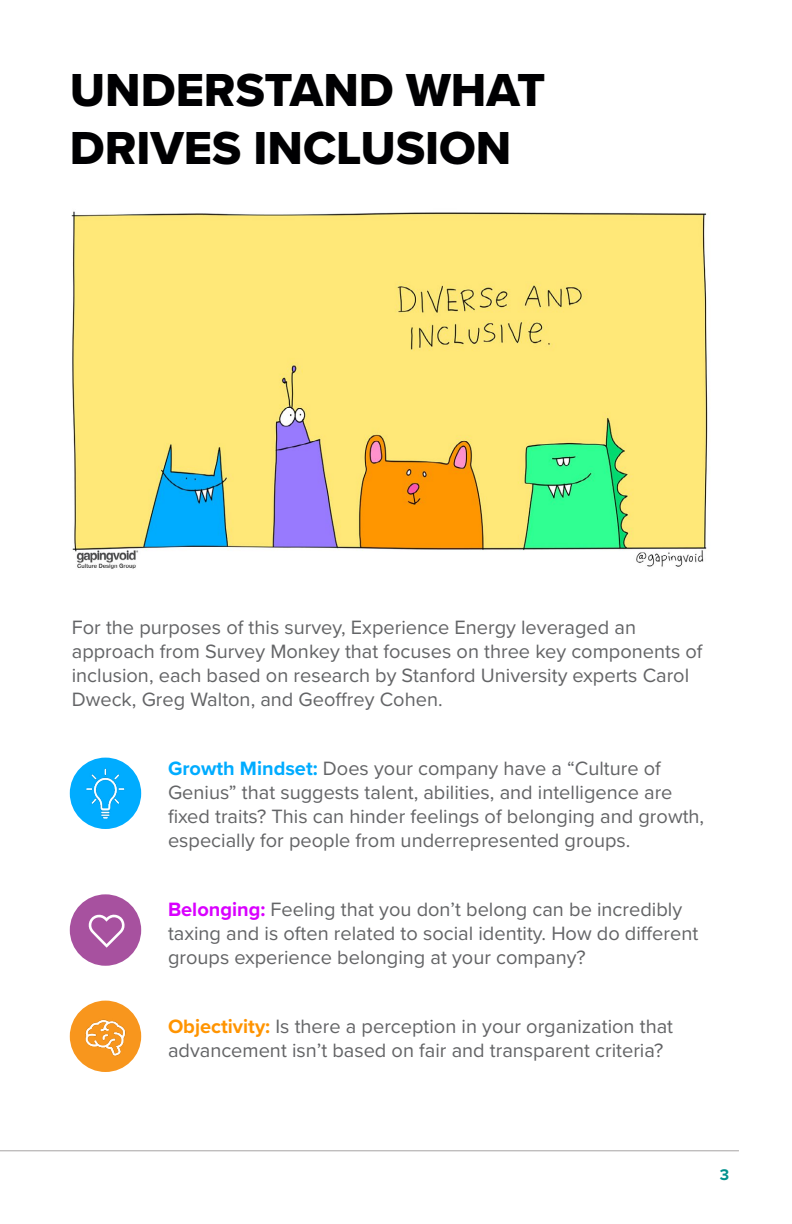
<style>
.page{position:relative;width:792px;height:1224px;background:#fff}
.page>*{position:absolute;margin:0;border:0;box-sizing:border-box;transform-origin:0 0}
.t1{font:48px/57.6px "Proxima Nova Extrabld";color:#000002}
.t2{font:20px/24px "Proxima Nova";color:#636466}
.t3{font:700 16px "Proxima Nova";color:#00918d}
.s1{font-weight:700;color:#00acff}
.s2{font-weight:700;color:#d900ff}
.s3{font-weight:700;color:#ff9400}
</style>
<div class="page">
<hr style="left:0;top:1150px;width:739px;height:1px;background:#a7a4a4">
<img style="left:71px;top:211px;width:637px;height:358px">
<div style="left:70px;top:758px;width:71px;height:71px;background:#00acff;border-radius:50%"></div>
<img style="left:81px;top:763px;width:49px;height:60px">
<div style="left:70px;top:894px;width:71px;height:72px;background:#a7519f;border-radius:50%"></div>
<svg style="left:88px;top:914px;width:37px;height:34px"></svg>
<div style="left:70px;top:1001px;width:71px;height:71px;background:#f8961d;border-radius:50%"></div>
<img style="left:85px;top:1019px;width:41px;height:37px">
<h1 class="t1" style="left:70px;top:61px;width:477px">UNDERSTAND WHAT<br>DRIVES INCLUSION</h1>
<p class="t2" style="left:72px;top:614px;width:632px">For the purposes of this survey, Experience Energy leveraged an approach from Survey Monkey that focuses on three key components of inclusion, each based on research by Stanford University experts Carol Dweck, Greg Walton, and Geoffrey Cohen.</p>
<p class="t2" style="left:168px;top:756px;width:538px"><span class="s1">Growth Mindset:</span> Does your company have a “Culture of Genius” that suggests talent, abilities, and intelligence are fixed traits? This can hinder feelings of belonging and growth, especially for people from underrepresented groups.</p>
<p class="t2" style="left:168px;top:897px;width:532px"><span class="s2">Belonging:</span> Feeling that you don’t belong can be incredibly taxing and is often related to social identity. How do different groups experience belonging at your company?</p>
<p class="t2" style="left:168px;top:1014px;width:507px"><span class="s3">Objectivity:</span> Is there a perception in your organization that advancement isn’t based on fair and transparent criteria?</p>
<p class="t3" style="left:720px;top:1163px;width:11px">3</p>
</div>
